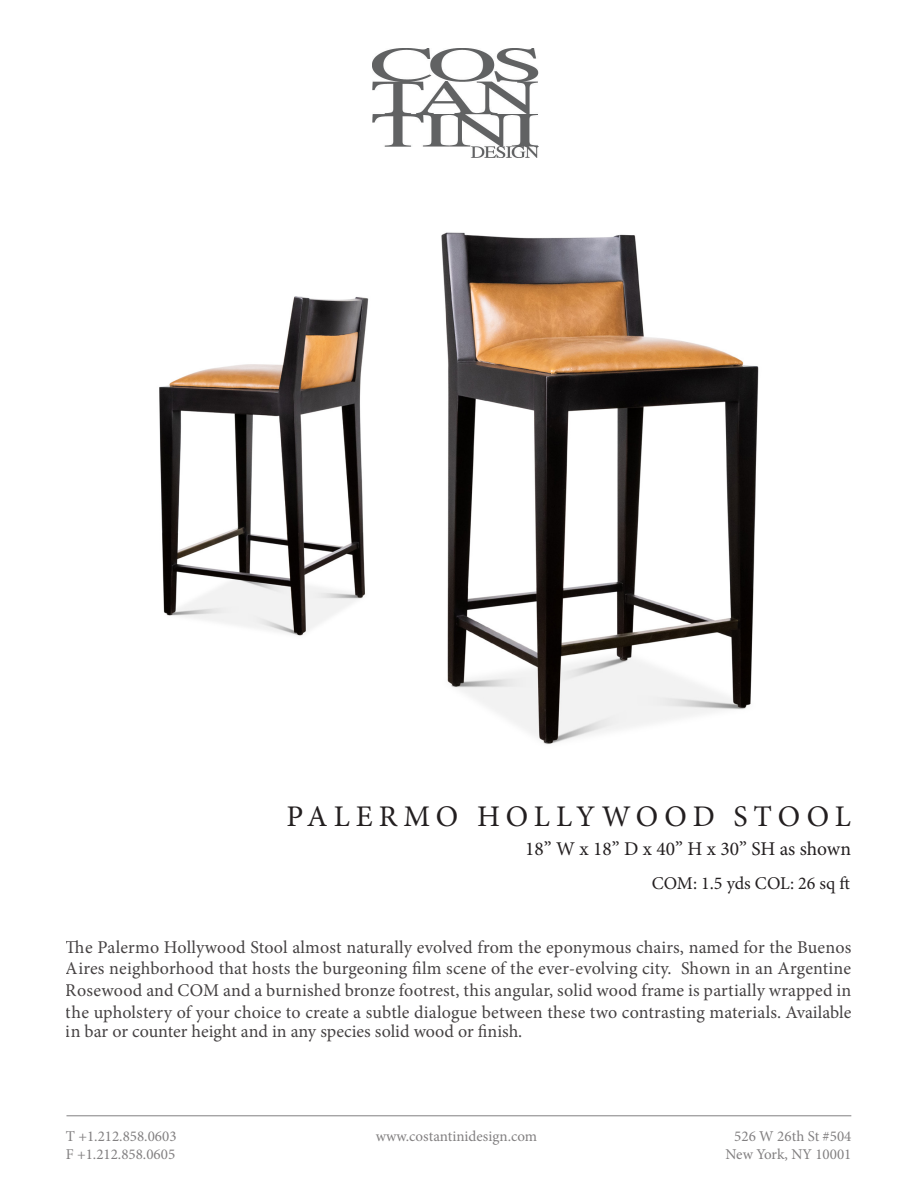
<style>
.page{position:relative;width:918px;height:1188px;background:#fff}
.page>*{position:absolute;margin:0;border:0;box-sizing:border-box;transform-origin:0 0}
.t1{font:30px "Minion Pro";letter-spacing:.19em;color:#231f20}
.t2{font:19.5px "Minion Pro";color:#231f20}
.t3{font:18px/21.6px "Minion Pro";color:#231f20;text-align:justify}
.t4{font:15px/18px "Minion Pro";color:#828081;text-align:center}
</style>
<div class="page">
<hr style="left:66px;top:1116px;width:785px;height:1px;background:#828081">
<img style="left:372px;top:49px;width:167px;height:109px">
<img style="left:441px;top:232px;width:318px;height:513px">
<img style="left:159px;top:296px;width:210px;height:340px">
<p class="t1" style="left:287px;top:797px;width:566px">PALERMO HOLLYWOOD STOOL</p>
<p class="t2" style="left:525px;top:836px;width:327px">18” W x 18” D x 40” H x 30” SH as shown</p>
<p class="t3" style="left:652px;top:872px;width:200px">COM: 1.5 yds COL: 26 sq ft</p>
<p class="t3" style="left:66px;top:936px;width:787px">The Palermo Hollywood Stool almost naturally evolved from the eponymous chairs, named for the Buenos Aires neighborhood that hosts the burgeoning film scene of the ever-evolving city. Shown in an Argentine Rosewood and COM and a burnished bronze footrest, this angular, solid wood frame is partially wrapped in the upholstery of your choice to create a subtle dialogue between these two contrasting materials. Available</p>
<p class="t3" style="left:66px;top:1021px;width:458px">in bar or counter height and in any species solid wood or finish.</p>
<p class="t4" style="left:66px;top:1128px;width:112px;text-align:left">T +1.212.858.0603<br>F +1.212.858.0605</p>
<p class="t4" style="left:376px;top:1128px;width:163px">www.costantinidesign.com</p>
<p class="t4" style="left:726px;top:1128px;width:127px">526 W 26th St #504<br>New York, NY 10001</p>
</div>
